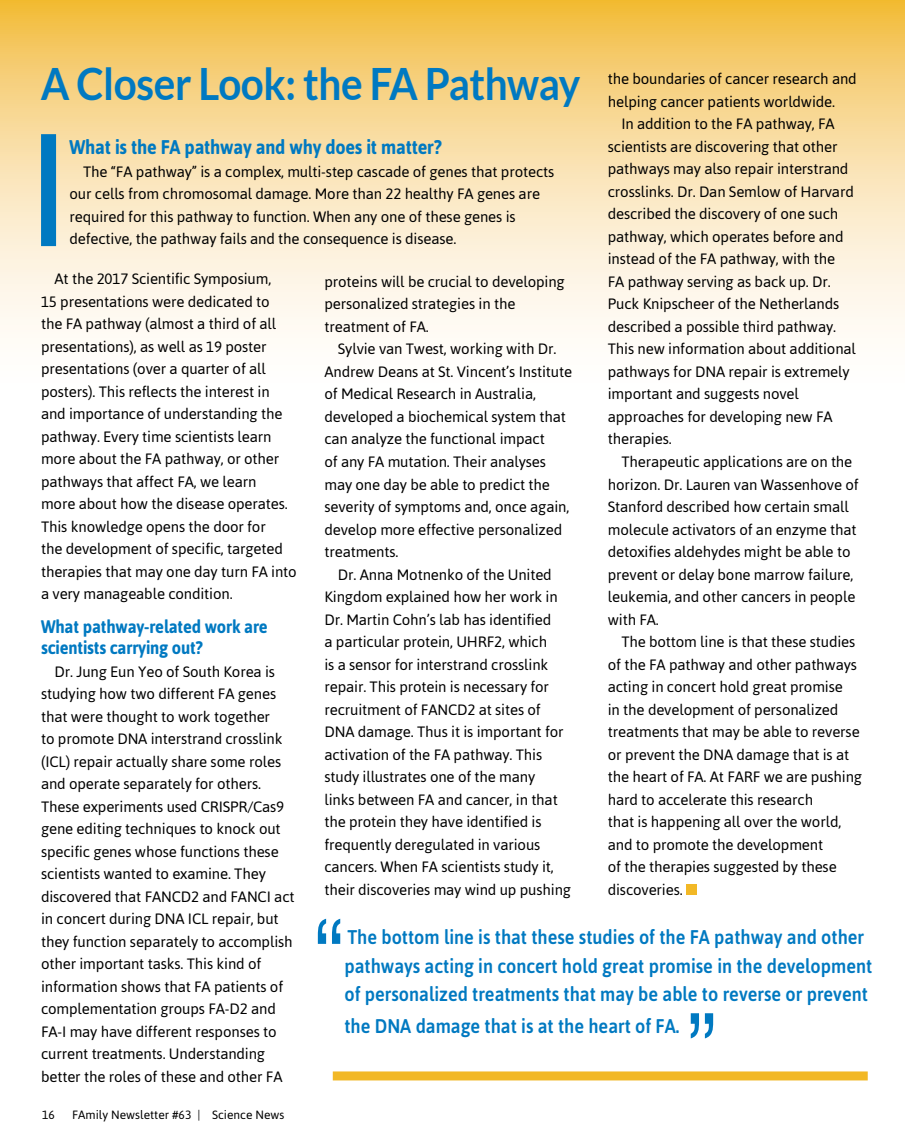
<style>
.page{position:relative;width:905px;height:1148px;background:#fff}
.page>*{position:absolute;margin:0;border:0;box-sizing:border-box;transform-origin:0 0}
.t1{font:condensed 99px "Helvetica Neue LT Std";color:#0079c1;scale:.91 1}
.t2{font:700 44.55px "Lato";letter-spacing:-.01em;color:#0079c1;scale:.91 1}
.t3{font:500 19.8px/28.5px "Asap";color:#0079c1;scale:.91 1}
.t4{font:700 19.8px "Asap";letter-spacing:-.01em;color:#0079c1;scale:.91 1}
.t5{font:700 18.15px/21.6px "Asap";letter-spacing:-.01em;color:#0079c1;scale:.91 1}
.t6{font:15px/22.5px "Asap";letter-spacing:-.01em;color:#000}
.t7{font:12px "Asap";color:#000}
</style>
<div class="page">
<svg style="left:1px;top:0;width:903px;height:334px;background:#f9e0a9"></svg>
<div style="left:41px;top:134px;width:15px;height:112px;background:#0079c1"></div>
<div style="left:686px;top:884px;width:10px;height:10px;background:#f2b826"></div>
<div style="left:333px;top:1071px;width:534px;height:9px;background:#f2b826"></div>
<h2 class="t2" style="left:41px;top:58px;width:594px">A Closer Look: the FA Pathway</h2>
<h3 class="t4" style="left:70px;top:134px;width:410px">What is the FA pathway and why does it matter?</h3>
<p class="t6" style="left:70px;top:159px;width:486px;text-indent:14px">The “FA pathway” is a complex, multi-step cascade of genes that protects our cells from chromosomal damage. More than 22 healthy FA genes are required for this pathway to function. When any one of these genes is defective, the pathway fails and the consequence is disease.</p>
<p class="t6" style="left:324px;top:270px;width:242px">proteins will be crucial to developing personalized strategies in the treatment of FA.</p>
<p class="t6" style="left:324px;top:337px;width:249px;text-indent:14px">Sylvie van Twest, working with Dr.<br>Andrew Deans at St. Vincent’s Institute of Medical Research in Australia, developed a biochemical system that can analyze the functional impact<br>of any FA mutation. Their analyses may one day be able to predict the severity of symptoms and, once again, develop more effective personalized treatments.</p>
<p class="t6" style="left:324px;top:562px;width:248px;text-indent:14px">Dr. Anna Motnenko of the United Kingdom explained how her work in Dr. Martin Cohn’s lab has identified<br>a particular protein, UHRF2, which<br>is a sensor for interstrand crosslink repair. This protein is necessary for recruitment of FANCD2 at sites of DNA damage. Thus it is important for activation of the FA pathway. This study illustrates one of the many<br>links between FA and cancer, in that the protein they have identified is frequently deregulated in various cancers. When FA scientists study it, their discoveries may wind up pushing</p>
<p class="t6" style="left:608px;top:67px;width:250px">the boundaries of cancer research and helping cancer patients worldwide.</p>
<p class="t6" style="left:608px;top:112px;width:250px;text-indent:14px">In addition to the FA pathway, FA scientists are discovering that other pathways may also repair interstrand crosslinks. Dr. Dan Semlow of Harvard described the discovery of one such pathway, which operates before and instead of the FA pathway, with the<br>FA pathway serving as back up. Dr.<br>Puck Knipscheer of the Netherlands described a possible third pathway.<br>This new information about additional pathways for DNA repair is extremely important and suggests novel approaches for developing new FA therapies.</p>
<p class="t6" style="left:608px;top:450px;width:252px;text-indent:14px">Therapeutic applications are on the horizon. Dr. Lauren van Wassenhove of Stanford described how certain small molecule activators of an enzyme that detoxifies aldehydes might be able to prevent or delay bone marrow failure, leukemia, and other cancers in people with FA.</p>
<p class="t6" style="left:608px;top:630px;width:256px;text-indent:14px">The bottom line is that these studies of the FA pathway and other pathways acting in concert hold great promise<br>in the development of personalized treatments that may be able to reverse or prevent the DNA damage that is at the heart of FA. At FARF we are pushing hard to accelerate this research<br>that is happening all over the world, and to promote the development<br>of the therapies suggested by these discoveries.</p>
<p class="t6" style="left:41px;top:267px;width:257px;text-indent:14px">At the 2017 Scientific Symposium,<br>15 presentations were dedicated to<br>the FA pathway (almost a third of all presentations), as well as 19 poster presentations (over a quarter of all posters). This reflects the interest in and importance of understanding the pathway. Every time scientists learn more about the FA pathway, or other pathways that affect FA, we learn<br>more about how the disease operates.<br>This knowledge opens the door for<br>the development of specific, targeted therapies that may one day turn FA into a very manageable condition.</p>
<p class="t5" style="left:41px;top:614px;width:251px">What pathway-related work are scientists carrying out?</p>
<p class="t6" style="left:41px;top:659px;width:255px;text-indent:14px">Dr. Jung Eun Yeo of South Korea is studying how two different FA genes that were thought to work together<br>to promote DNA interstrand crosslink (ICL) repair actually share some roles and operate separately for others.<br>These experiments used CRISPR/Cas9 gene editing techniques to knock out specific genes whose functions these scientists wanted to examine. They discovered that FANCD2 and FANCI act in concert during DNA ICL repair, but they function separately to accomplish other important tasks. This kind of information shows that FA patients of complementation groups FA-D2 and FA-I may have different responses to current treatments. Understanding better the roles of these and other FA</p>
<h1 class="t1" style="left:311px;top:897px;width:42px">“</h1>
<h3 class="t3" style="left:344px;top:922px;width:581px">The bottom line is that these studies of the FA pathway and other pathways acting in concert hold great promise in the development of personalized treatments that may be able to reverse or prevent</h3>
<h3 class="t3" style="left:344px;top:1011px;width:369px">the DNA damage that is at the heart of FA.</h3>
<h1 class="t1" style="left:683px;top:991px;width:42px">”</h1>
<p class="t7" style="left:42px;top:1106px;width:14px">16</p>
<p class="t7" style="left:72px;top:1106px;width:214px">FAmily Newsletter #63 | Science News</p>
</div>
